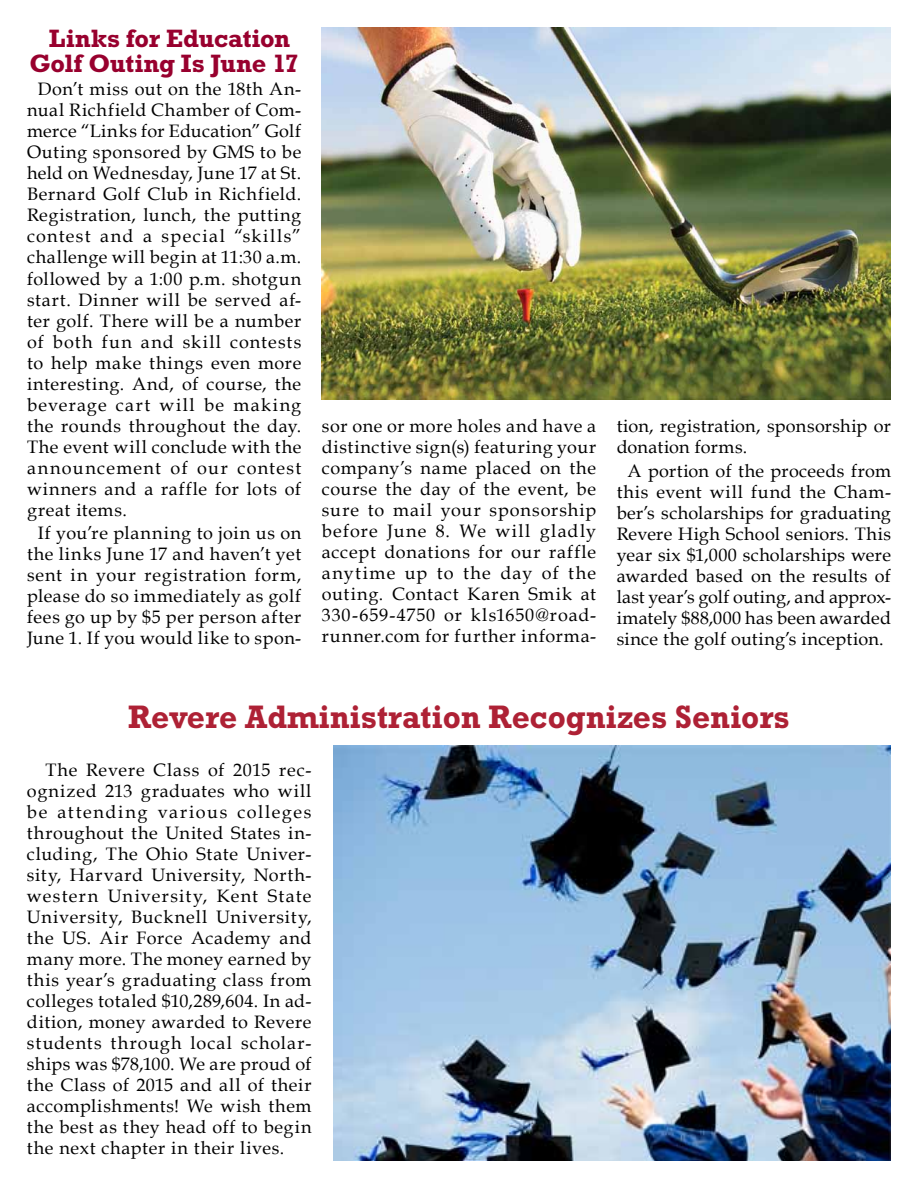
<style>
.page{position:relative;width:918px;height:1188px;background:#fff}
.page>*{position:absolute;margin:0;border:0;box-sizing:border-box;transform-origin:0 0}
.t1{font:700 33px "Rockwell";color:#ae2135;scale:.96 1}
.t2{font:700 25.5px/25.5px "Rockwell";letter-spacing:-.01em;color:#98002e;text-align:center}
.t3{font:18px/21px "Book Antiqua";letter-spacing:.025em;color:#000;text-align:justify}
</style>
<div class="page">
<img style="left:322px;top:27px;width:569px;height:373px">
<img style="left:334px;top:745px;width:556px;height:416px">
<h2 class="t2" style="left:29px;top:25px;width:271px">Links for Education<br>Golf Outing Is June 17</h2>
<p class="t3" style="left:27px;top:79px;width:276px;text-indent:11px">Don’t miss out on the 18th An&shy;nual Richfield Chamber of Com&shy;merce “Links for Education” Golf Outing sponsored by GMS to be held on Wednesday, June 17 at St.<br>Bernard Golf Club in Richfield.<br>Registration, lunch, the putting contest and a special “skills” challenge will begin at 11:30 a.m. followed by a 1:00 p.m. shotgun start. Dinner will be served af&shy;ter golf. There will be a number of both fun and skill contests to help make things even more interesting. And, of course, the beverage cart will be making the rounds throughout the day.<br>The event will conclude with the announcement of our contest winners and a raffle for lots of great items.</p>
<p class="t3" style="left:27px;top:522px;width:276px;text-indent:11px">If you’re planning to join us on the links June 17 and haven’t yet sent in your registration form, please do so immediately as golf fees go up by $5 per person after June 1. If you would like to spon-</p>
<p class="t3" style="left:322px;top:416px;width:276px">sor one or more holes and have a distinctive sign(s) featuring your company’s name placed on the course the day of the event, be sure to mail your sponsorship before June 8. We will gladly accept donations for our raffle anytime up to the day of the outing. Contact Karen Smik at 330-659-4750 or kls1650@road&shy;runner.com for further informa-</p>
<p class="t3" style="left:617px;top:416px;width:276px">tion, registration, sponsorship or donation forms.</p>
<p class="t3" style="left:617px;top:460px;width:276px;text-align:center">A portion of the proceeds from this event will fund the Cham&shy;ber’s scholarships for graduating Revere High School seniors. This year six $1,000 scholarships were awarded based on the results of last year’s golf outing, and approx&shy;imately $88,000 has been awarded since the golf outing’s inception.</p>
<h1 class="t1" style="left:128px;top:697px;width:691px">Revere Administration Recognizes Seniors</h1>
<p class="t3" style="left:27px;top:759px;width:286px;text-indent:18px">The Revere Class of 2015 rec&shy;ognized 213 graduates who will be attending various colleges throughout the United States in&shy;cluding, The Ohio State Univer&shy;sity, Harvard University, North&shy;western University, Kent State University, Bucknell University, the US. Air Force Academy and many more. The money earned by this year’s graduating class from colleges totaled $10,289,604. In ad&shy;dition, money awarded to Revere students through local scholar&shy;ships was $78,100. We are proud of the Class of 2015 and all of their accomplishments! We wish them the best as they head off to begin the next chapter in their lives.</p>
</div>
